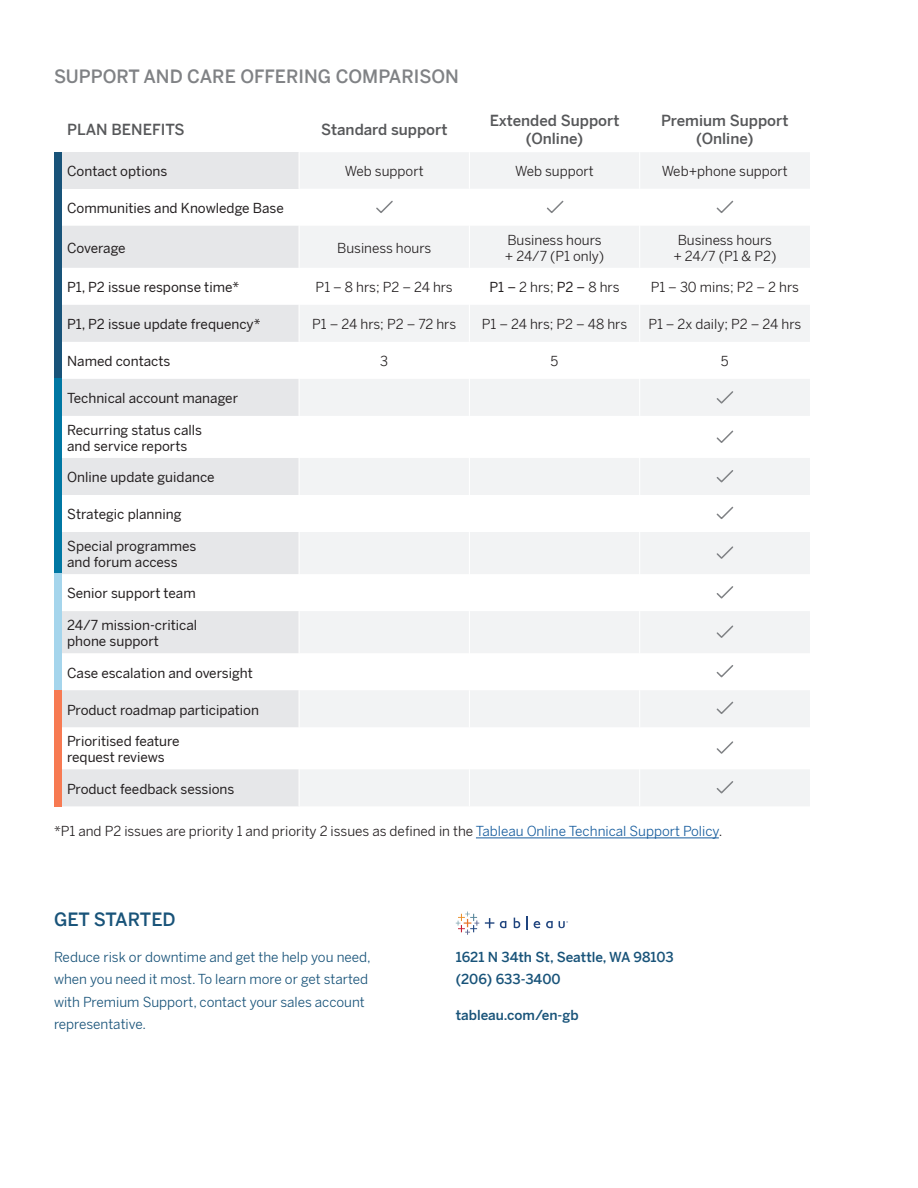
<style>
.page{position:relative;width:918px;height:1188px;background:#fff}
.page>*{position:absolute;margin:0;border:0;box-sizing:border-box;transform-origin:0 0}
.t1{font:500 18px "Benton Sans";color:#808285}
.t2{font:500 18px "Benton Sans";color:#185379}
.t3{font:500 15px/18px "Benton Sans";color:#57585a;text-align:center}
.t4{font:13.5px/16.2px "Benton Sans";color:#231f20}
.t5{font:13.5px/16.2px "Benton Sans";color:#231f20}
.t6{font:13.5px/22.5px "Benton Sans";color:#185379}
.t7{font:500 13.5px "Benton Sans";color:#185379}
.t8{font:13.5px "Benton Sans";letter-spacing:-.02em;color:#231f20}
.s1{font-style:inherit}
.s2{color:#175d9e}
</style>
<div class="page">
<div style="left:61px;top:152px;width:238px;height:37px;background:#e6e7e9"></div>
<svg style="left:300px;top:152px;width:510px;height:654px;fill:#f2f3f4"></svg>
<svg style="left:61px;top:226px;width:238px;height:580px;fill:#e6e7e9"></svg>
<hr style="left:469px;top:152px;width:1px;height:37px;background:#fff">
<hr style="left:639px;top:152px;width:1px;height:37px;background:#fff">
<hr style="left:469px;top:189px;width:1px;height:37px;background:#fff">
<hr style="left:639px;top:189px;width:1px;height:37px;background:#fff">
<hr style="left:469px;top:226px;width:1px;height:42px;background:#fff">
<hr style="left:639px;top:226px;width:1px;height:42px;background:#fff">
<hr style="left:469px;top:268px;width:1px;height:37px;background:#fff">
<hr style="left:639px;top:268px;width:1px;height:37px;background:#fff">
<hr style="left:469px;top:305px;width:1px;height:37px;background:#fff">
<hr style="left:639px;top:305px;width:1px;height:37px;background:#fff">
<hr style="left:469px;top:342px;width:1px;height:37px;background:#fff">
<hr style="left:639px;top:342px;width:1px;height:37px;background:#fff">
<hr style="left:469px;top:379px;width:1px;height:37px;background:#fff">
<hr style="left:639px;top:379px;width:1px;height:37px;background:#fff">
<hr style="left:469px;top:416px;width:1px;height:42px;background:#fff">
<hr style="left:639px;top:416px;width:1px;height:42px;background:#fff">
<hr style="left:469px;top:458px;width:1px;height:37px;background:#fff">
<hr style="left:639px;top:458px;width:1px;height:37px;background:#fff">
<hr style="left:469px;top:495px;width:1px;height:37px;background:#fff">
<hr style="left:639px;top:495px;width:1px;height:37px;background:#fff">
<hr style="left:469px;top:532px;width:1px;height:42px;background:#fff">
<hr style="left:639px;top:532px;width:1px;height:42px;background:#fff">
<hr style="left:469px;top:574px;width:1px;height:37px;background:#fff">
<hr style="left:639px;top:574px;width:1px;height:37px;background:#fff">
<hr style="left:469px;top:611px;width:1px;height:42px;background:#fff">
<hr style="left:639px;top:611px;width:1px;height:42px;background:#fff">
<hr style="left:469px;top:653px;width:1px;height:37px;background:#fff">
<hr style="left:639px;top:653px;width:1px;height:37px;background:#fff">
<hr style="left:469px;top:690px;width:1px;height:37px;background:#fff">
<hr style="left:639px;top:690px;width:1px;height:37px;background:#fff">
<hr style="left:469px;top:727px;width:1px;height:42px;background:#fff">
<hr style="left:639px;top:727px;width:1px;height:42px;background:#fff">
<hr style="left:469px;top:769px;width:1px;height:37px;background:#fff">
<hr style="left:639px;top:769px;width:1px;height:37px;background:#fff">
<hr style="left:476px;top:838px;width:243px;height:1px;background:#175d9e">
<div style="left:54px;top:152px;width:7px;height:226px;background:#185379"></div>
<div style="left:54px;top:378px;width:7px;height:196px;background:#0077a3"></div>
<div style="left:54px;top:574px;width:7px;height:116px;background:#a5d5ec"></div>
<div style="left:54px;top:690px;width:7px;height:116px;background:#f77a52"></div>
<svg style="left:375px;top:199px;width:19px;height:16px"></svg>
<svg style="left:545px;top:199px;width:20px;height:16px"></svg>
<svg style="left:715px;top:199px;width:20px;height:16px"></svg>
<svg style="left:715px;top:390px;width:20px;height:15px"></svg>
<svg style="left:715px;top:429px;width:20px;height:15px"></svg>
<svg style="left:715px;top:469px;width:20px;height:15px"></svg>
<svg style="left:715px;top:505px;width:20px;height:16px"></svg>
<svg style="left:715px;top:585px;width:20px;height:15px"></svg>
<svg style="left:715px;top:664px;width:20px;height:15px"></svg>
<svg style="left:715px;top:700px;width:20px;height:15px"></svg>
<svg style="left:715px;top:780px;width:20px;height:15px"></svg>
<svg style="left:715px;top:740px;width:20px;height:15px"></svg>
<svg style="left:715px;top:545px;width:20px;height:15px"></svg>
<svg style="left:715px;top:624px;width:20px;height:15px"></svg>
<svg style="left:456px;top:912px;width:23px;height:23px"></svg>
<svg style="left:514px;top:918px;width:6px;height:10px"></svg>
<svg style="left:526px;top:916px;width:2px;height:14px"></svg>
<svg style="left:534px;top:921px;width:6px;height:7px"></svg>
<svg style="left:500px;top:921px;width:6px;height:7px"></svg>
<svg style="left:546px;top:921px;width:7px;height:7px"></svg>
<svg style="left:485px;top:918px;width:9px;height:10px"></svg>
<svg style="left:559px;top:921px;width:9px;height:7px"></svg>
<p class="t1" style="left:54px;top:66px;width:406px">SUPPORT AND CARE OFFERING COMPARISON</p>
<p class="t3" style="left:67px;top:120px;width:119px">PLAN BENEFITS</p>
<p class="t3" style="left:321px;top:120px;width:128px">Standard support</p>
<p class="t3" style="left:490px;top:111px;width:131px">Extended Support (Online)</p>
<p class="t3" style="left:661px;top:111px;width:129px">Premium Support (Online)</p>
<p class="t4" style="left:67px;top:163px;width:102px">Contact options</p>
<p class="t5" style="left:345px;top:163px;width:80px">Web support</p>
<p class="t5" style="left:515px;top:163px;width:80px">Web support</p>
<p class="t5" style="left:662px;top:163px;width:128px">Web+phone support</p>
<p class="t4" style="left:67px;top:200px;width:218px">Communities and Knowledge Base</p>
<p class="t8" style="left:67px;top:240px;width:60px">Coverage</p>
<p class="t5" style="left:337px;top:240px;width:96px">Business hours</p>
<p class="t5" style="left:505px;top:232px;width:101px">Business hours + 24/7 (P1 only)</p>
<p class="t5" style="left:673px;top:232px;width:105px;text-align:center">Business hours + 24/7 (P1 &amp; P2)</p>
<p class="t4" style="left:67px;top:279px;width:174px">P1, P2 issue response time*</p>
<p class="t5" style="left:316px;top:279px;width:139px">P1 – 8 hrs; P2 – 24 hrs</p>
<p class="t5" style="left:490px;top:279px;width:132px"><span class="s1">P1 –</span> 2 hrs; <span class="s1">P2 –</span> 8 hrs</p>
<p class="t5" style="left:651px;top:279px;width:150px">P1 – 30 mins; P2 – 2 hrs</p>
<p class="t4" style="left:67px;top:316px;width:195px">P1, P2 issue update frequency*</p>
<p class="t5" style="left:312px;top:316px;width:145px">P1 – 24 hrs; P2 – 72 hrs</p>
<p class="t5" style="left:482px;top:316px;width:147px">P1 – 24 hrs; P2 – 48 hrs</p>
<p class="t5" style="left:648px;top:316px;width:154px">P1 – 2x daily; P2 – 24 hrs</p>
<p class="t4" style="left:67px;top:353px;width:105px">Named contacts</p>
<p class="t5" style="left:380px;top:353px;width:9px">3</p>
<p class="t5" style="left:551px;top:353px;width:9px">5</p>
<p class="t5" style="left:721px;top:353px;width:9px">5</p>
<p class="t4" style="left:67px;top:390px;width:172px">Technical account manager</p>
<p class="t4" style="left:67px;top:422px;width:137px">Recurring status calls and service reports</p>
<p class="t4" style="left:67px;top:469px;width:149px">Online update guidance</p>
<p class="t4" style="left:67px;top:506px;width:116px">Strategic planning</p>
<p class="t4" style="left:67px;top:538px;width:131px">Special programmes and forum access</p>
<p class="t4" style="left:67px;top:586px;width:130px">Senior support team</p>
<p class="t4" style="left:67px;top:617px;width:132px">24/7 mission-critical phone support</p>
<p class="t4" style="left:67px;top:665px;width:187px">Case escalation and oversight</p>
<p class="t4" style="left:67px;top:702px;width:193px">Product roadmap participation</p>
<p class="t4" style="left:67px;top:733px;width:114px">Prioritised feature request reviews</p>
<p class="t4" style="left:67px;top:781px;width:169px">Product feedback sessions</p>
<p class="t5" style="left:54px;top:823px;width:670px">*P1 and P2 issues are priority 1 and priority 2 issues as defined in the <span class="s2">Tableau Online Technical Support Policy</span>.</p>
<p class="t2" style="left:54px;top:908px;width:123px">GET STARTED</p>
<p class="t6" style="left:54px;top:946px;width:318px">Reduce risk or downtime and get the help you need, when you need it most. To learn more or get started with Premium Support, contact your sales account representative.</p>
<p class="t7" style="left:456px;top:948px;width:219px">1621 N 34th St, Seattle, WA 98103</p>
<p class="t7" style="left:456px;top:971px;width:106px">(206) 633-3400</p>
<p class="t7" style="left:456px;top:1007px;width:124px">tableau.com/en-gb</p>
</div>
